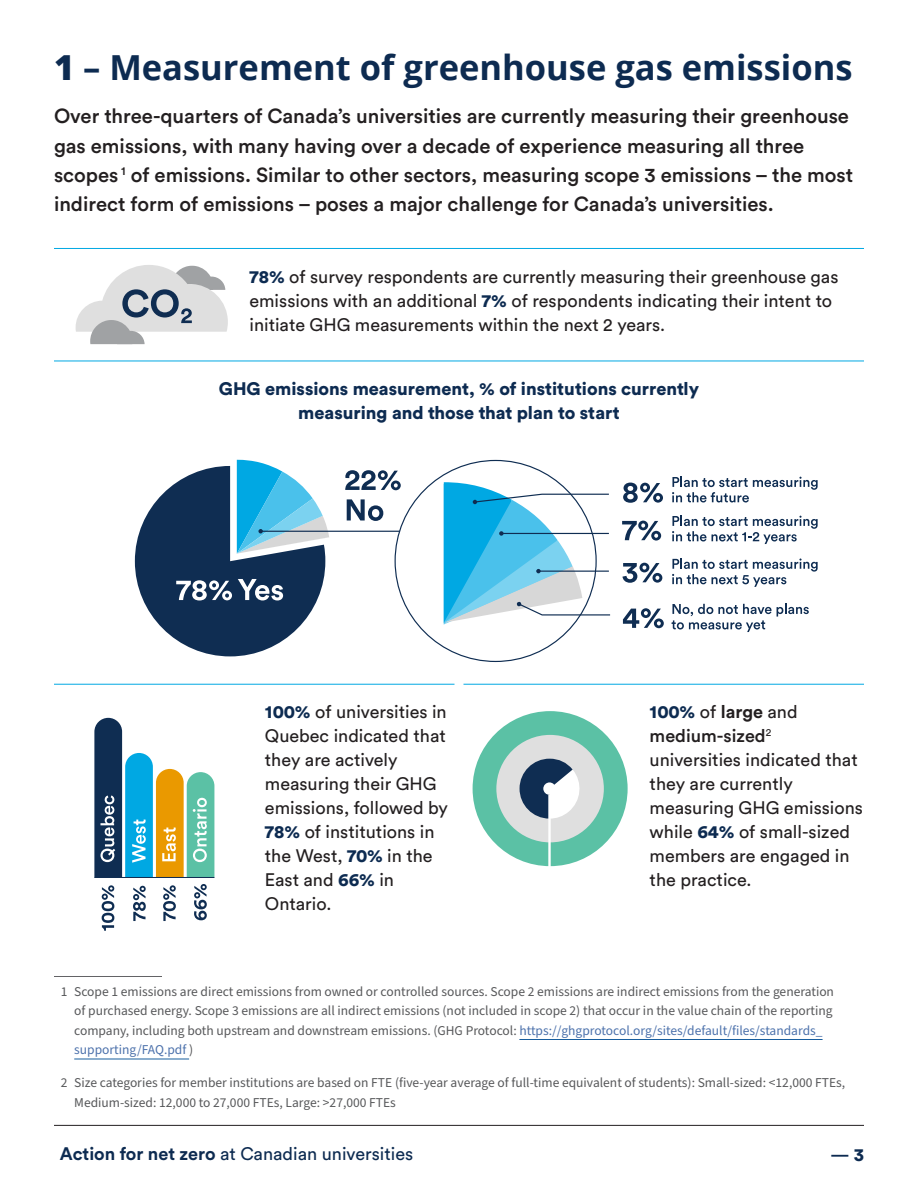
<style>
.page{position:relative;width:918px;height:1188px;background:#fff}
.page>*{position:absolute;margin:0;border:0;box-sizing:border-box;transform-origin:0 0}
.Section_title_h2{font:700 34.5px "Open Sans";color:#0d2b51}
.deck{font:500 20.25px/29.4px "Circular Std";color:#231f20}
.chart_text{font:18px/24px "Circular Std";color:#231f20}
.chart_title__h3{font:900 18px/24px "Circular Std";color:#0d2b51;text-align:center}
.t1{font:18px "Circular Std";color:#0d2b51}
.t2{font:500 18px "Circular Std";color:#0d2b51}
.footnote{font:13.5px/19.5px "Source Sans Pro";color:#57585a}
.s1{font-weight:800}
.s2{font-weight:900;color:#0d2b51}
.s3{font-weight:700}
.s4{font-weight:500}
.s5{color:#4d72ac}
.s6{font-weight:900}
</style>
<div class="page">
<hr style="left:54px;top:248px;width:810px;height:1px;background:#00a8e3">
<hr style="left:54px;top:361px;width:810px;height:1px;background:#00a8e3">
<svg style="left:76px;top:265px;width:152px;height:79px"></svg>
<hr style="left:261px;top:531px;width:139px;height:1px;background:#0f2d52">
<svg style="left:135px;top:460px;width:194px;height:196px"></svg>
<svg style="left:345px;top:470px;width:56px;height:20px"></svg>
<svg style="left:347px;top:499px;width:36px;height:22px"></svg>
<svg style="left:672px;top:516px;width:146px;height:28px"></svg>
<svg style="left:622px;top:521px;width:39px;height:20px"></svg>
<svg style="left:672px;top:477px;width:146px;height:26px"></svg>
<svg style="left:623px;top:483px;width:40px;height:20px"></svg>
<svg style="left:672px;top:559px;width:146px;height:28px"></svg>
<svg style="left:623px;top:563px;width:39px;height:20px"></svg>
<svg style="left:672px;top:604px;width:137px;height:28px"></svg>
<svg style="left:623px;top:608px;width:41px;height:20px"></svg>
<svg style="left:444px;top:482px;width:167px;height:143px"></svg>
<hr style="left:54px;top:976px;width:108px;height:1px;background:#636366">
<hr style="left:519px;top:1039px;width:304px;height:1px;background:#175d9e">
<hr style="left:74px;top:1059px;width:115px;height:1px;background:#175d9e">
<hr style="left:54px;top:684px;width:400px;height:1px;background:#00a8e3">
<svg style="left:102px;top:885px;width:12px;height:46px"></svg>
<svg style="left:133px;top:886px;width:13px;height:35px"></svg>
<svg style="left:163px;top:885px;width:13px;height:36px"></svg>
<svg style="left:194px;top:884px;width:13px;height:36px"></svg>
<svg style="left:94px;top:718px;width:120px;height:159px"></svg>
<hr style="left:94px;top:877px;width:120px;height:1px;background:#0f2d52">
<hr style="left:464px;top:684px;width:400px;height:1px;background:#00a8e3">
<div style="left:473px;top:711px;width:154px;height:155px;background:#5bc1a5;border-radius:50%"></div>
<div style="left:496px;top:735px;width:108px;height:107px;background:#dfdfdf;border-radius:50%"></div>
<svg style="left:519px;top:759px;width:61px;height:60px"></svg>
<div style="left:543px;top:782px;width:13px;height:13px;background:#fff;border-radius:50%"></div>
<hr style="left:548px;top:795px;width:3px;height:71px;background:#fff">
<hr style="left:54px;top:1125px;width:810px;height:1px;background:#231f20">
<p class="Section_title_h2" style="left:54px;top:44px;width:800px"><span class="s1">1</span> – Measurement of greenhouse gas emissions</p>
<p class="deck" style="left:54px;top:101px;width:801px">Over three-quarters of Canada’s universities are currently measuring their greenhouse gas emissions, with many having over a decade of experience measuring all three scopes <sup>1</sup> of emissions. Similar to other sectors, measuring scope 3 emissions – the most indirect form of emissions – poses a major challenge for Canada’s universities.</p>
<p class="chart_text" style="left:249px;top:264px;width:590px"><span class="s2">78%</span> of survey respondents are currently measuring their greenhouse gas emissions with an additional <span class="s2">7%</span> of respondents indicating their intent to initiate GHG measurements within the next 2 years.</p>
<p class="chart_title__h3" style="left:219px;top:376px;width:482px">GHG emissions measurement, % of institutions currently measuring and those that plan to start</p>
<p class="chart_text" style="left:265px;top:700px;width:184px"><span class="s2">100%</span> of universities in<br>Quebec indicated that they are actively measuring their GHG emissions, followed by<br><span class="s2">78%</span> of institutions in the West, <span class="s2">70%</span> in the<br>East and <span class="s2">66%</span> in<br>Ontario.</p>
<p class="chart_text" style="left:650px;top:700px;width:215px"><span class="s2">100%</span> of <span class="s3">large</span> and <span class="s4">medium-sized</span><sup>2 </sup>universities indicated that they are currently measuring GHG emissions while <span class="s2">64%</span> of small-sized members are engaged in the practice.</p>
<p class="footnote" style="left:74px;top:982px;width:761px;text-indent:-14px">1 Scope 1 emissions are direct emissions from owned or controlled sources. Scope 2 emissions are indirect emissions from the generation of purchased energy. Scope 3 emissions are all indirect emissions (not included in scope 2) that occur in the value chain of the reporting company, including both upstream and downstream emissions. (GHG Protocol: <span class="s5">https://ghgprotocol.org/sites/default/files/standards_ supporting/FAQ.pdf</span> )</p>
<p class="footnote" style="left:74px;top:1074px;width:773px;text-indent:-14px">2 Size categories for member institutions are based on FTE (five-year average of full-time equivalent of students): Small-sized: &lt;12,000 FTEs,<br>Medium-sized: 12,000 to 27,000 FTEs, Large: &gt;27,000 FTEs</p>
<h3 class="t1" style="left:60px;top:1143px;width:355px"><span class="s3">Action for net zero</span> at Canadian universities</h3>
<h3 class="t2" style="left:830px;top:1143px;width:35px">— <span class="s6">3</span></h3>
</div>
